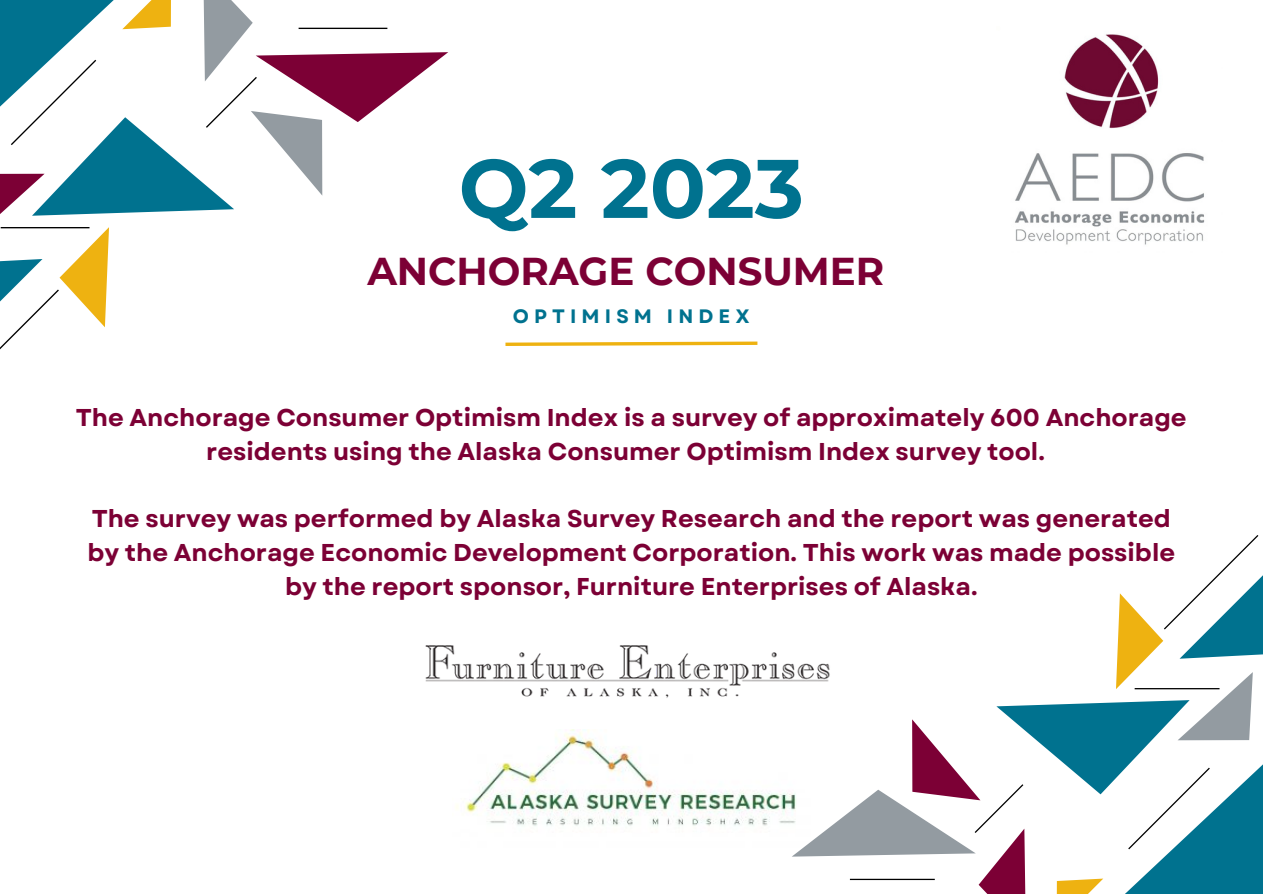
<style>
.page{position:relative;width:1263px;height:894px;background:#fff}
.page>*{position:absolute;margin:0;border:0;box-sizing:border-box;transform-origin:0 0}
.t1{font:700 82.8px "Montserrat";color:#00728f}
.t2{font:700 38.7px "Montserrat";color:#7c0035}
.t3{font:700 24.3px/33.8px "Garet";color:#7c0035;text-align:center}
.t4{font:700 19.35px "Garet";letter-spacing:.265em;color:#00728f}
</style>
<div class="page">
<svg style="left:0;top:0;width:448px;height:350px"></svg>
<hr style="left:1px;top:227px;width:89px;height:1px;background:#000">
<img style="left:456px;top:729px;width:336px;height:97px">
<svg style="left:792px;top:535px;width:471px;height:358px"></svg>
<hr style="left:1135px;top:687px;width:84px;height:2px;background:#000">
<img style="left:425px;top:628px;width:412px;height:73px">
<svg style="left:505px;top:341px;width:253px;height:5px"></svg>
<img style="left:1015px;top:34px;width:190px;height:211px">
<p class="t1" style="left:459px;top:138px;width:347px">Q2 2023</p>
<p class="t2" style="left:367px;top:248px;width:518px">ANCHORAGE CONSUMER</p>
<p class="t4" style="left:513px;top:302px;width:238px">OPTIMISM INDEX</p>
<p class="t3" style="left:76px;top:400px;width:1112px">The Anchorage Consumer Optimism Index is a survey of approximately 600 Anchorage residents using the Alaska Consumer Optimism Index survey tool.</p>
<p class="t3" style="left:87px;top:501px;width:1089px">The survey was performed by Alaska Survey Research and the report was generated by the Anchorage Economic Development Corporation. This work was made possible by the report sponsor, Furniture Enterprises of Alaska.</p>
</div>
